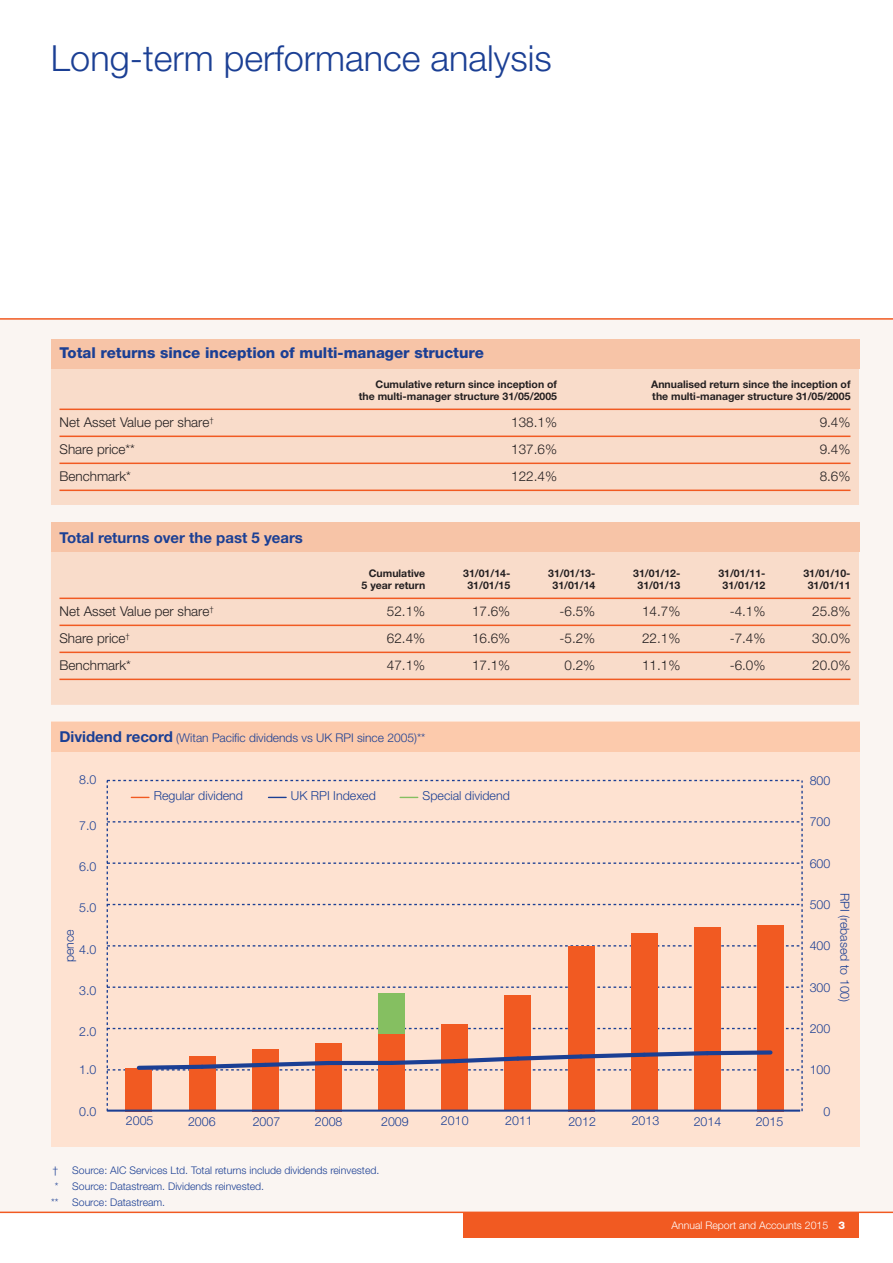
<style>
.page{position:relative;width:893px;height:1263px;background:#fff}
.page>*{position:absolute;margin:0;border:0;box-sizing:border-box;transform-origin:0 0}
.t1{font:300 36px "Helvetica Neue LT";color:#1b3f94}
.t2{font:800 15px "Helvetica Neue LT";color:#1b3f94}
.t3{font:700 15px "Helvetica Neue LT";color:#1b3f94}
.t4{font:300 13.5px "Helvetica Neue LT";color:#231f20}
.t5{font:300 12.45px "Helvetica Neue LT";color:#1b3f94}
.t6{font:300 12px "Helvetica Neue LT";color:#1b3f94}
.t7{font:700 10.5px "Helvetica Neue LT";color:#231f20}
.t8{font:300 10.5px "Helvetica Neue LT";color:#1b3f94}
.t9{font:300 10.5px "Helvetica Neue LT";color:#fff}
.s1{font-weight:700;font-size:15px}
.s2{font-weight:800}
</style>
<div class="page">
<div style="left:463px;top:1212px;width:396px;height:25px;background:#f15a22"></div>
<div style="left:0;top:319px;width:893px;height:893px;background:#faf5f2"></div>
<div style="left:51px;top:369px;width:808px;height:136px;background:#f9dcca"></div>
<div style="left:51px;top:339px;width:808px;height:30px;background:#f7c4a7"></div>
<div style="left:51px;top:552px;width:808px;height:153px;background:#f9dcca"></div>
<div style="left:51px;top:522px;width:808px;height:30px;background:#f7c4a7"></div>
<div style="left:51px;top:722px;width:808px;height:425px;background:#fee2d1"></div>
<svg style="left:107px;top:780px;width:696px;height:331px"></svg>
<div style="left:51px;top:722px;width:808px;height:30px;background:#fccaac"></div>
<hr style="left:0;top:318px;width:893px;height:2px;background:#f15a22">
<hr style="left:0;top:1211px;width:893px;height:2px;background:#f15a22">
<hr style="left:59px;top:408px;width:791px;height:2px;background:#f15a22">
<hr style="left:59px;top:435px;width:791px;height:2px;background:#f15a22">
<hr style="left:59px;top:462px;width:791px;height:2px;background:#f15a22">
<hr style="left:59px;top:489px;width:791px;height:2px;background:#f15a22">
<hr style="left:59px;top:597px;width:791px;height:2px;background:#f15a22">
<hr style="left:59px;top:624px;width:791px;height:2px;background:#f15a22">
<hr style="left:59px;top:651px;width:791px;height:2px;background:#f15a22">
<hr style="left:59px;top:678px;width:791px;height:2px;background:#f15a22">
<h1 class="t1" style="left:51px;top:45px;width:502px">Long-term performance analysis</h1>
<h2 class="t2" style="left:59px;top:347px;width:426px">Total returns since inception of multi-manager structure</h2>
<p class="t7" style="left:376px;top:381px;width:183px">Cumulative return since inception of</p>
<p class="t7" style="left:651px;top:381px;width:201px">Annualised return since the inception of</p>
<p class="t7" style="left:359px;top:393px;width:200px">the multi-manager structure 31/05/2005</p>
<p class="t7" style="left:652px;top:393px;width:200px">the multi-manager structure 31/05/2005</p>
<p class="t4" style="left:59px;top:417px;width:156px">Net Asset Value per share<sup>†</sup></p>
<p class="t4" style="left:511px;top:417px;width:47px">138.1%</p>
<p class="t4" style="left:820px;top:417px;width:32px">9.4%</p>
<p class="t4" style="left:59px;top:444px;width:77px">Share price**</p>
<p class="t4" style="left:511px;top:444px;width:47px">137.6%</p>
<p class="t4" style="left:820px;top:444px;width:32px">9.4%</p>
<p class="t4" style="left:59px;top:471px;width:73px">Benchmark*</p>
<p class="t4" style="left:511px;top:471px;width:47px">122.4%</p>
<p class="t4" style="left:820px;top:471px;width:32px">8.6%</p>
<h2 class="t3" style="left:59px;top:532px;width:245px">Total returns over the past 5 years</h2>
<p class="t7" style="left:369px;top:570px;width:58px">Cumulative</p>
<p class="t7" style="left:463px;top:570px;width:49px">31/01/14-</p>
<p class="t7" style="left:548px;top:570px;width:49px">31/01/13-</p>
<p class="t7" style="left:633px;top:570px;width:49px">31/01/12-</p>
<p class="t7" style="left:718px;top:570px;width:49px">31/01/11-</p>
<p class="t7" style="left:803px;top:570px;width:49px">31/01/10-</p>
<p class="t7" style="left:362px;top:582px;width:65px">5 year return</p>
<p class="t7" style="left:467px;top:582px;width:44px">31/01/15</p>
<p class="t7" style="left:552px;top:582px;width:44px">31/01/14</p>
<p class="t7" style="left:637px;top:582px;width:44px">31/01/13</p>
<p class="t7" style="left:723px;top:582px;width:44px">31/01/12</p>
<p class="t7" style="left:808px;top:582px;width:44px">31/01/11</p>
<p class="t4" style="left:59px;top:606px;width:156px">Net Asset Value per share<sup>†</sup></p>
<p class="t4" style="left:387px;top:606px;width:40px">52.1%</p>
<p class="t4" style="left:472px;top:606px;width:40px">17.6%</p>
<p class="t4" style="left:559px;top:606px;width:37px">-6.5%</p>
<p class="t4" style="left:642px;top:606px;width:40px">14.7%</p>
<p class="t4" style="left:730px;top:606px;width:37px">-4.1%</p>
<p class="t4" style="left:812px;top:606px;width:40px">25.8%</p>
<p class="t4" style="left:59px;top:633px;width:72px">Share price<sup>†</sup></p>
<p class="t4" style="left:387px;top:633px;width:40px">62.4%</p>
<p class="t4" style="left:472px;top:633px;width:40px">16.6%</p>
<p class="t4" style="left:559px;top:633px;width:37px">-5.2%</p>
<p class="t4" style="left:642px;top:633px;width:40px">22.1%</p>
<p class="t4" style="left:730px;top:633px;width:37px">-7.4%</p>
<p class="t4" style="left:812px;top:633px;width:40px">30.0%</p>
<p class="t4" style="left:59px;top:660px;width:73px">Benchmark*</p>
<p class="t4" style="left:387px;top:660px;width:40px">47.1%</p>
<p class="t4" style="left:472px;top:660px;width:40px">17.1%</p>
<p class="t4" style="left:564px;top:660px;width:32px">0.2%</p>
<p class="t4" style="left:642px;top:660px;width:40px">11.1%</p>
<p class="t4" style="left:730px;top:660px;width:37px">-6.0%</p>
<p class="t4" style="left:812px;top:660px;width:40px">20.0%</p>
<p class="t6" style="left:59px;top:734px;width:367px"><span class="s1">Dividend record</span> (Witan Pacific dividends vs UK RPI since 2005)**</p>
<p class="t5" style="left:79px;top:775px;width:19px">8.0</p>
<p class="t5" style="left:79px;top:821px;width:19px">7.0</p>
<p class="t5" style="left:79px;top:862px;width:19px">6.0</p>
<p class="t5" style="left:79px;top:903px;width:19px">5.0</p>
<p class="t5" style="left:65px;top:962px;width:35px;rotate:-90deg">pence</p>
<p class="t5" style="left:79px;top:945px;width:19px">4.0</p>
<p class="t5" style="left:79px;top:986px;width:19px">3.0</p>
<p class="t5" style="left:79px;top:1027px;width:19px">2.0</p>
<p class="t5" style="left:79px;top:1065px;width:19px">1.0</p>
<p class="t5" style="left:79px;top:1107px;width:19px">0.0</p>
<p class="t5" style="left:154px;top:791px;width:91px">Regular dividend</p>
<p class="t5" style="left:291px;top:791px;width:86px">UK RPI Indexed</p>
<p class="t5" style="left:423px;top:791px;width:89px">Special dividend</p>
<p class="t5" style="left:126px;top:1116px;width:29px">2005</p>
<p class="t5" style="left:253px;top:1117px;width:29px">2007</p>
<p class="t5" style="left:381px;top:1117px;width:29px">2009</p>
<p class="t5" style="left:441px;top:1116px;width:29px">2010</p>
<p class="t5" style="left:568px;top:1117px;width:29px">2012</p>
<p class="t5" style="left:188px;top:1117px;width:29px">2006</p>
<p class="t5" style="left:315px;top:1117px;width:29px">2008</p>
<p class="t5" style="left:505px;top:1116px;width:29px">2011</p>
<p class="t5" style="left:632px;top:1116px;width:29px">2013</p>
<p class="t5" style="left:694px;top:1117px;width:29px">2014</p>
<p class="t8" style="left:53px;top:1166px;width:7px">†</p>
<p class="t8" style="left:72px;top:1166px;width:309px">Source: AIC Services Ltd. Total returns include dividends reinvested.</p>
<p class="t8" style="left:55px;top:1182px;width:211px">* Source: Datastream. Dividends reinvested.</p>
<p class="t8" style="left:51px;top:1199px;width:9px">**</p>
<p class="t8" style="left:72px;top:1199px;width:94px">Source: Datastream.</p>
<p class="t5" style="left:756px;top:1117px;width:29px">2015</p>
<p class="t5" style="left:810px;top:776px;width:22px">800</p>
<p class="t5" style="left:810px;top:817px;width:22px">700</p>
<p class="t5" style="left:810px;top:859px;width:22px">600</p>
<p class="t5" style="left:810px;top:900px;width:22px">500</p>
<p class="t5" style="left:810px;top:941px;width:22px">400</p>
<p class="t5" style="left:810px;top:983px;width:22px">300</p>
<p class="t5" style="left:849px;top:892px;width:111px;rotate:90deg">RPI (rebased to 100)</p>
<p class="t5" style="left:810px;top:1024px;width:22px">200</p>
<p class="t5" style="left:810px;top:1065px;width:22px">100</p>
<p class="t5" style="left:823px;top:1107px;width:8px">0</p>
<p class="t9" style="left:671px;top:1221px;width:175px">Annual Report and Accounts 2015 <span class="s2">3</span></p>
</div>
